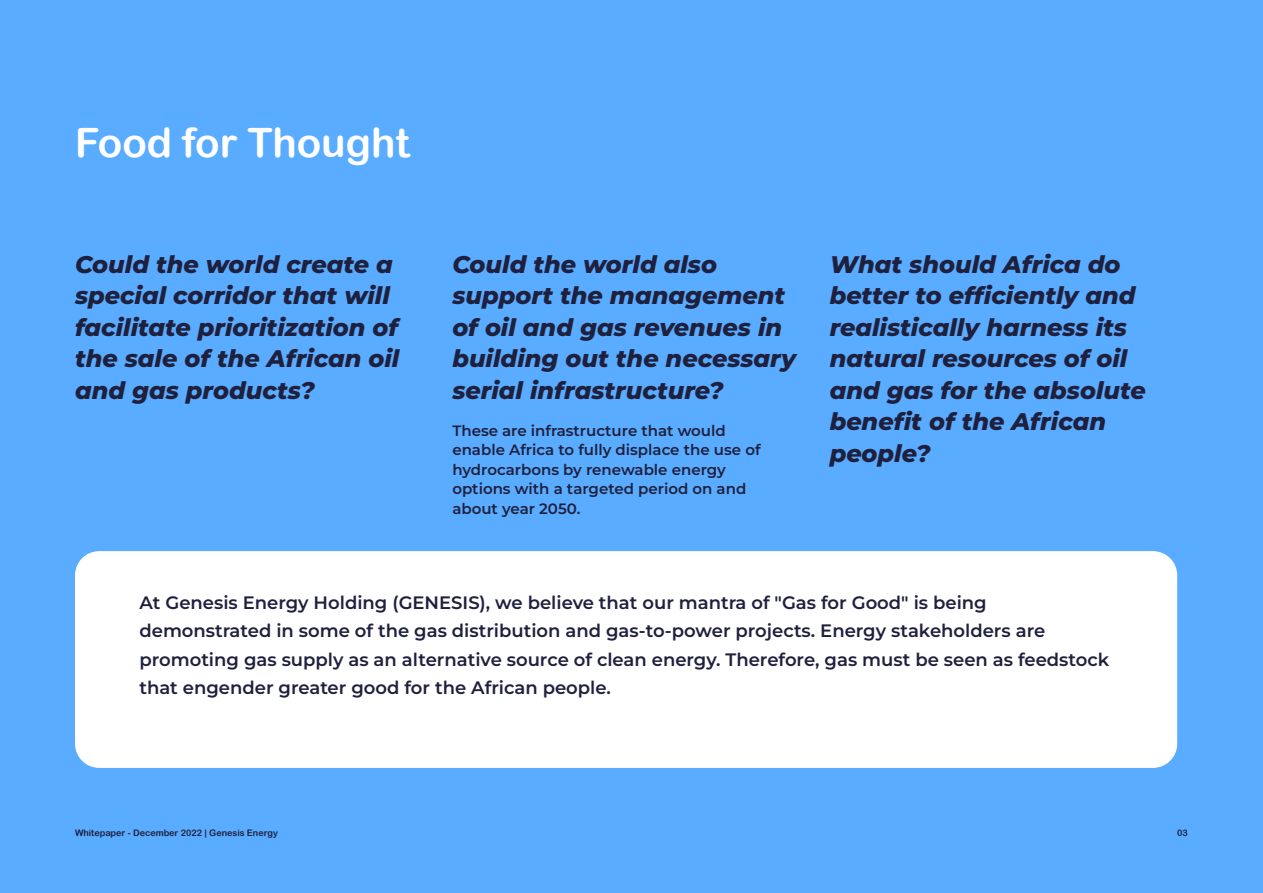
<style>
.page{position:relative;width:1263px;height:893px;background:#59acff}
.page>*{position:absolute;margin:0;border:0;box-sizing:border-box;transform-origin:0 0}
.t1{font:40.5px "Arial Rounded MT Bold";color:#fff}
.t2{font:italic 800 24px/31.5px "Montserrat";color:#1f203d}
.t3{font:600 18px/28.5px "Montserrat";color:#1f203d}
.t4{font:600 15px/19.5px "Montserrat";color:#1f203d}
.t5{font:9px "Arial Rounded MT Bold";color:#1f203d}
</style>
<div class="page">
<div style="left:75px;top:551px;width:1102px;height:217px;background:#fff;border-radius:24px"></div>
<h1 class="t1" style="left:75px;top:118px;width:336px">Food for Thought</h1>
<p class="t2" style="left:75px;top:248px;width:326px">Could the world create a special corridor that will facilitate prioritization of the sale of the African oil and gas products?</p>
<p class="t2" style="left:452px;top:248px;width:345px">Could the world also support the management of oil and gas revenues in building out the necessary serial infrastructure?</p>
<p class="t2" style="left:830px;top:248px;width:318px">What should Africa do better to efficiently and realistically harness its natural resources of oil and gas for the absolute benefit of the African people?</p>
<p class="t4" style="left:452px;top:420px;width:310px">These are infrastructure that would enable Africa to fully displace the use of hydrocarbons by renewable energy options with a targeted period on and about year 2050.</p>
<p class="t3" style="left:139px;top:588px;width:971px">At Genesis Energy Holding (GENESIS), we believe that our mantra of "Gas for Good" is being demonstrated in some of the gas distribution and gas-to-power projects. Energy stakeholders are promoting gas supply as an alternative source of clean energy. Therefore, gas must be seen as feedstock that engender greater good for the African people.</p>
<p class="t5" style="left:75px;top:828px;width:204px">Whitepaper - December 2022 | Genesis Energy</p>
<p class="t5" style="left:1177px;top:828px;width:12px">03</p>
</div>
